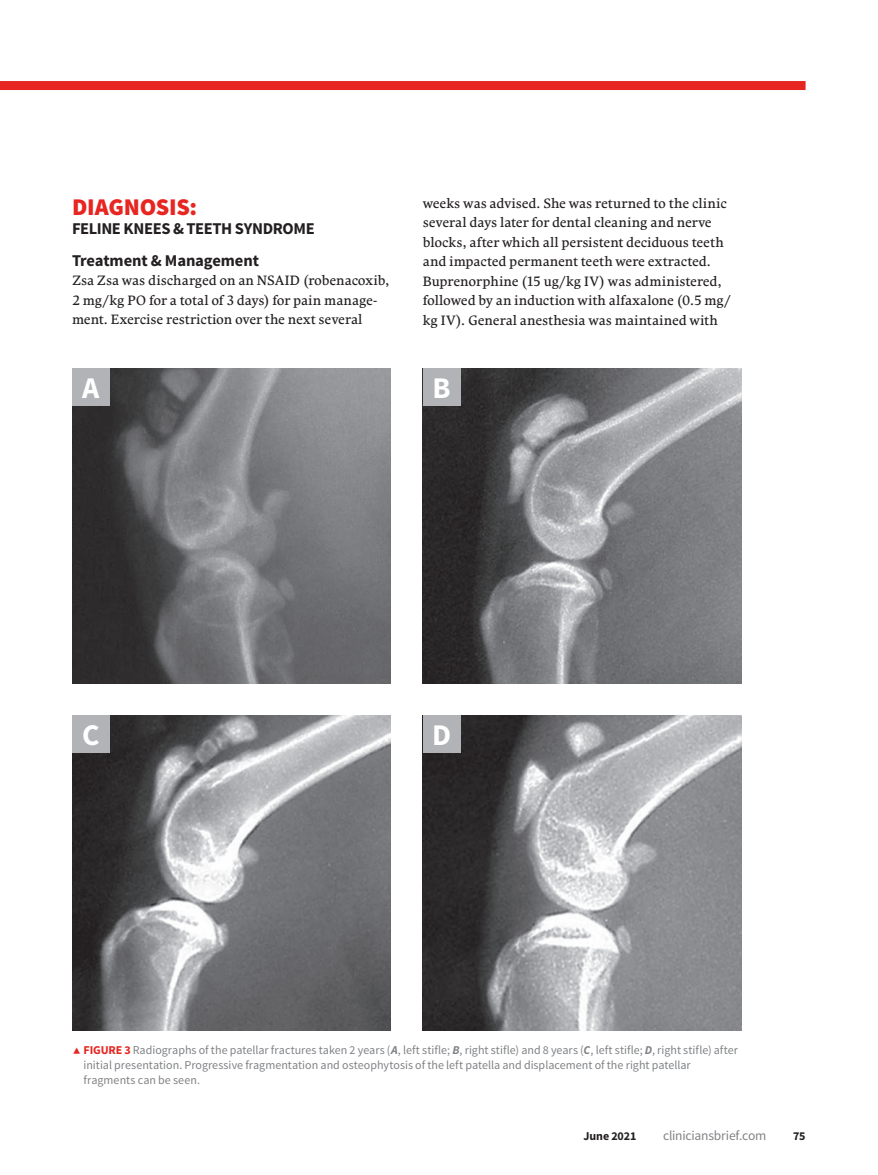
<style>
.page{position:relative;width:878px;height:1175px;background:#fff}
.page>*{position:absolute;margin:0;border:0;box-sizing:border-box;transform-origin:0 0}
.t1{font:700 30px "Source Sans Pro";color:#fff}
.t2{font:900 24px "Source Sans Pro";letter-spacing:-.01em;color:#e72621}
.t3{font:700 16.5px/31.5px "Source Sans Pro";letter-spacing:-.025em;color:#231f20}
.t4{font:13.5px/19.5px "Comenia Serif Pro";color:#231f20}
.t5{font:13.5px "Source Sans Pro";letter-spacing:-.015em;color:#808285}
.t6{font:12px/15px "Source Sans Pro";color:#808285}
.t7{font:700 12px "Source Sans Pro";color:#231f20}
.s1{font-weight:700;color:#e72621}
.s2{font-weight:700;font-style:italic}
</style>
<div class="page">
<div style="left:0;top:81px;width:805px;height:9px;background:#e72621"></div>
<img style="left:72px;top:715px;width:319px;height:315px">
<img style="left:72px;top:368px;width:319px;height:315px">
<img style="left:423px;top:715px;width:318px;height:315px">
<img style="left:423px;top:368px;width:318px;height:315px">
<div style="left:72px;top:368px;width:38px;height:38px;background:#b2b3b7"></div>
<div style="left:72px;top:715px;width:38px;height:37px;background:#b2b3b7"></div>
<div style="left:423px;top:368px;width:37px;height:38px;background:#b2b3b7"></div>
<div style="left:423px;top:715px;width:37px;height:37px;background:#b2b3b7"></div>
<h2 class="t2" style="left:72px;top:191px;width:127px">DIAGNOSIS:</h2>
<p class="t3" style="left:72px;top:213px;width:244px">FELINE KNEES &amp; TEETH SYNDROME<br>Treatment &amp; Management</p>
<p class="t4" style="left:72px;top:270px;width:319px">Zsa Zsa was discharged on an NSAID (robenacoxib,<br>2 mg/kg PO for a total of 3 days) for pain manage&shy;ment. Exercise restriction over the next several</p>
<h1 class="t1" style="left:82px;top:369px;width:19px">A</h1>
<p class="t4" style="left:423px;top:193px;width:309px">weeks was advised. She was returned to the clinic several days later for dental cleaning and nerve blocks, after which all persistent deciduous teeth and impacted permanent teeth were extracted.<br>Buprenorphine (15 ug/kg IV) was administered, followed by an induction with alfaxalone (0.5 mg/ kg IV). General anesthesia was maintained with</p>
<h1 class="t1" style="left:432px;top:369px;width:20px">B</h1>
<h1 class="t1" style="left:82px;top:716px;width:19px">C</h1>
<h1 class="t1" style="left:432px;top:716px;width:21px">D</h1>
<p class="t6" style="left:84px;top:1043px;width:656px"><span class="s1">FIGURE 3</span> Radiographs of the patellar fractures taken 2 years (<span class="s2">A</span>, left stifle; <span class="s2">B</span>, right stifle) and 8 years (<span class="s2">C</span>, left stifle; <span class="s2">D</span>, right stifle) after initial presentation. Progressive fragmentation and osteophytosis of the left patella and displacement of the right patellar fragments can be seen.</p>
<p class="t7" style="left:583px;top:1128px;width:54px">June 2021</p>
<p class="t5" style="left:663px;top:1127px;width:105px">cliniciansbrief.com</p>
<p class="t7" style="left:793px;top:1128px;width:14px">75</p>
</div>
